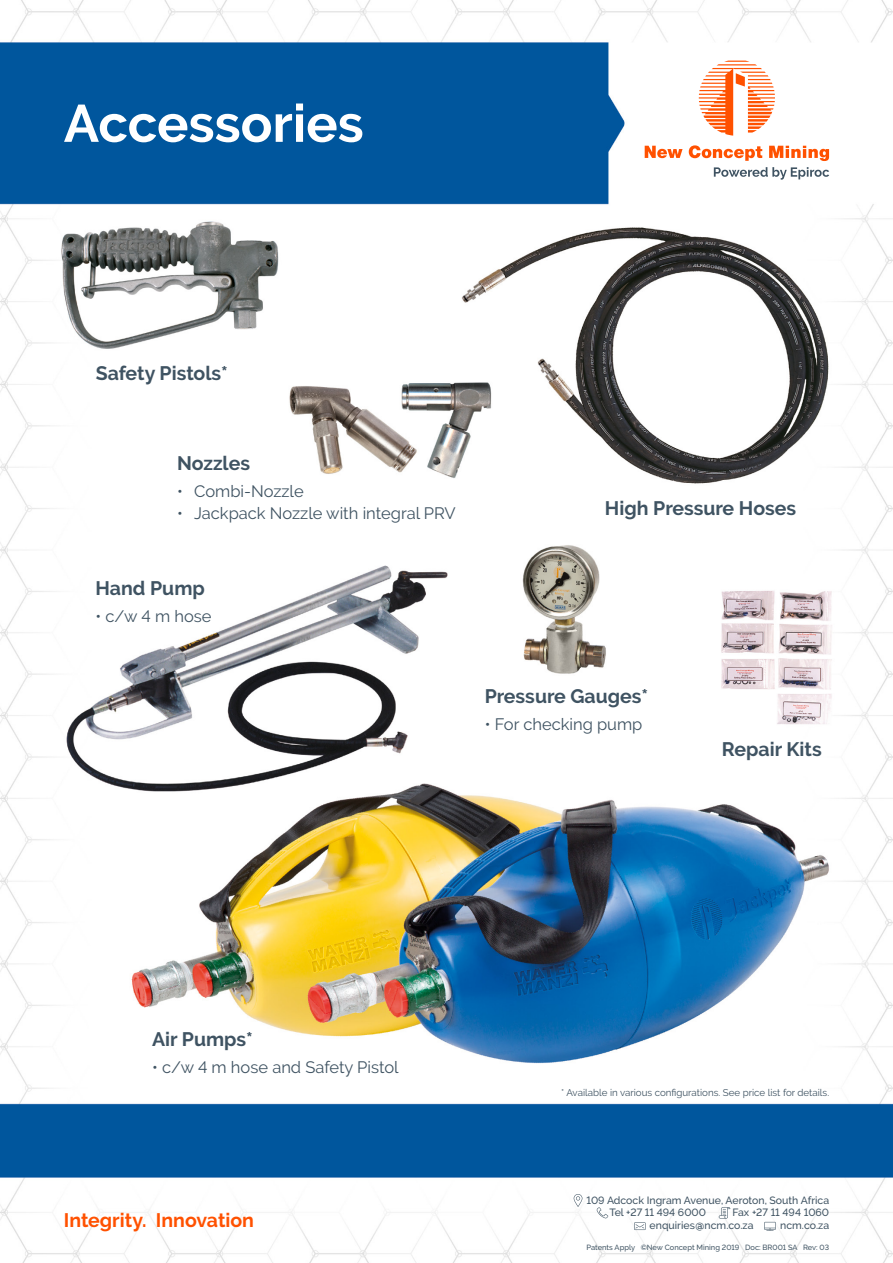
<style>
.page{position:relative;width:893px;height:1263px;background:#fff}
.page>*{position:absolute;margin:0;border:0;box-sizing:border-box;transform-origin:0 0}
.t1{font:700 52.5px "Raleway";color:#fff}
.t2{font:700 19.5px "Raleway";color:#3f5362}
.t3{font:700 19.5px "Raleway";color:#ff5100}
.t4{font:16.5px "Raleway";color:#3f5362}
.t5{font:500 10.5px/12.6px "Raleway";color:#3f5362}
.t6{font:9.75px "Raleway";color:#3f5362}
.t7{font:500 7.5px "Raleway";color:#3f5362}
.s1{font-weight:700}
</style>
<div class="page">
<img style="left:0;top:0;width:893px;height:1263px">
<svg style="left:699px;top:61px;width:76px;height:75px"></svg>
<svg style="left:645px;top:146px;width:38px;height:12px"></svg>
<svg style="left:689px;top:145px;width:73px;height:16px"></svg>
<svg style="left:769px;top:146px;width:60px;height:15px"></svg>
<svg style="left:714px;top:167px;width:115px;height:13px"></svg>
<svg style="left:574px;top:1194px;width:8px;height:13px"></svg>
<svg style="left:634px;top:1222px;width:12px;height:8px"></svg>
<svg style="left:596px;top:1207px;width:12px;height:11px"></svg>
<svg style="left:764px;top:1222px;width:12px;height:9px"></svg>
<svg style="left:719px;top:1207px;width:11px;height:11px"></svg>
<h1 class="t1" style="left:64px;top:93px;width:301px">Accessories</h1>
<h2 class="t2" style="left:96px;top:362px;width:134px">Safety Pistols*</h2>
<h2 class="t2" style="left:177px;top:452px;width:75px">Nozzles</h2>
<h3 class="t4" style="left:177px;top:481px;width:128px">• Combi-Nozzle</h3>
<h3 class="t4" style="left:177px;top:504px;width:280px">• Jackpack Nozzle with integral PRV</h3>
<h2 class="t2" style="left:95px;top:577px;width:111px">Hand Pump</h2>
<h3 class="t4" style="left:95px;top:606px;width:118px">• c/w 4 m hose</h3>
<h2 class="t2" style="left:605px;top:497px;width:193px">High Pressure Hoses</h2>
<h2 class="t2" style="left:485px;top:685px;width:165px">Pressure Gauges*</h2>
<h3 class="t4" style="left:485px;top:714px;width:159px">• For checking pump</h3>
<h2 class="t2" style="left:722px;top:738px;width:101px">Repair Kits</h2>
<h2 class="t2" style="left:152px;top:1028px;width:102px">Air Pumps*</h2>
<h3 class="t4" style="left:152px;top:1057px;width:248px">• c/w 4 m hose and Safety Pistol</h3>
<h2 class="t3" style="left:64px;top:1209px;width:192px">Integrity. Innovation</h2>
<p class="t6" style="left:561px;top:1087px;width:270px">* Available in various configurations. See price list for details.</p>
<p class="t5" style="left:609px;top:1194px;width:221px;text-indent:-23px">109 Adcock Ingram Avenue, Aeroton, South Africa<br>Tel +27 11 494 6000</p>
<p class="t5" style="left:650px;top:1206px;width:181px;text-indent:83px">Fax +27 11 494 1060 enquiries<span class="s1">@</span>ncm.co.za</p>
<p class="t5" style="left:780px;top:1219px;width:51px">ncm.co.za</p>
<p class="t7" style="left:586px;top:1243px;width:244px">Patents Apply ©New Concept Mining 2019 Doc: BR001 SA Rev: 03</p>
</div>
